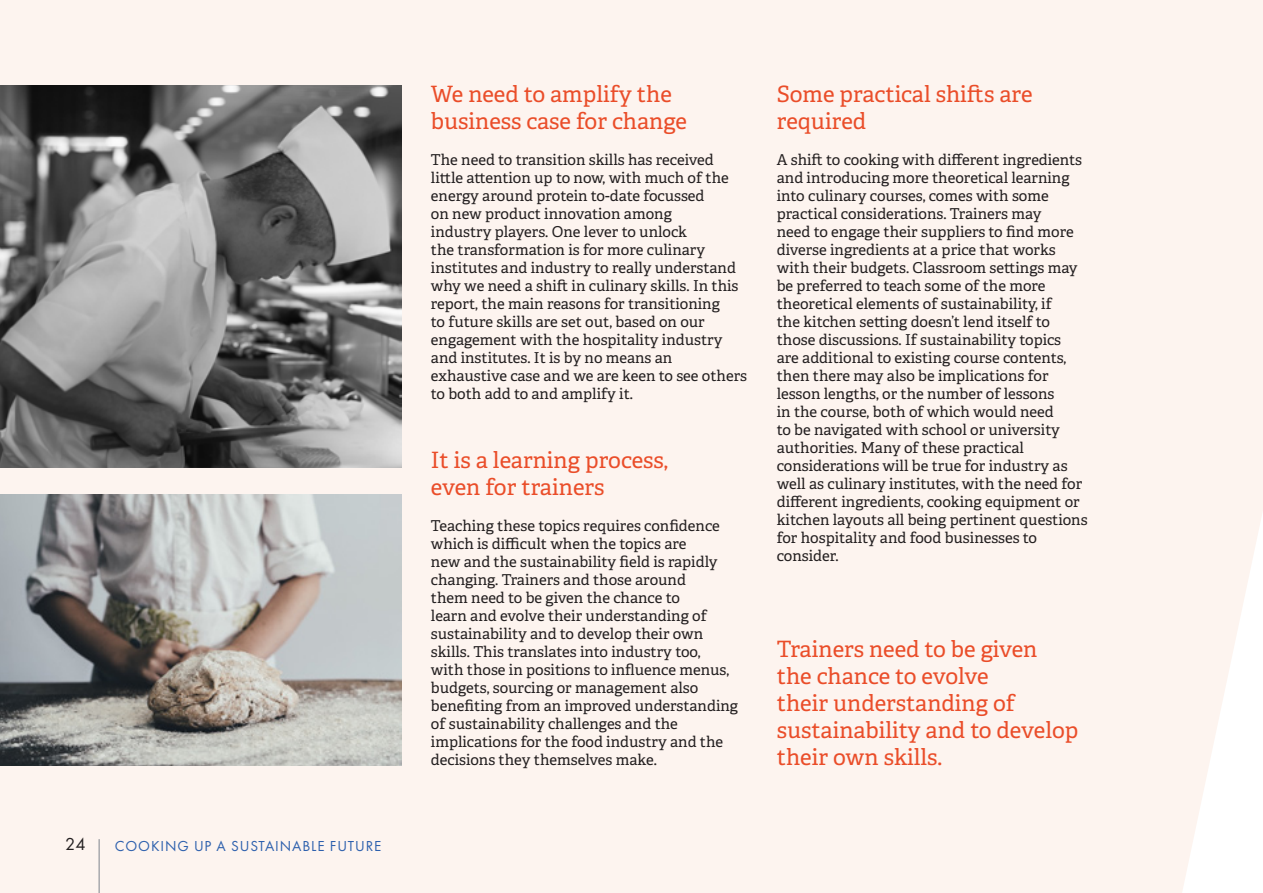
<style>
.page{position:relative;width:1263px;height:893px;background:#fdf4ef}
.page>*{position:absolute;margin:0;border:0;box-sizing:border-box;transform-origin:0 0}
.Adelle_Blue_15{font:22.5px/27px "Adelle";color:#ea4d29}
.Futura_heading{font:18px "Futura PT";color:#231f20}
.futura_PT_Subs{font:15px/18px "Adelle";color:#231f20}
.Adelle_general_text{font:15px/18px "Adelle";color:#231f20}
.Futura_heading-2{font:15px "Futura PT";letter-spacing:.06em;color:#2d60ad}
</style>
<div class="page">
<img style="left:0;top:85px;width:401px;height:383px">
<img style="left:0;top:495px;width:401px;height:270px">
<hr style="left:98px;top:839px;width:2px;height:54px;background:#a8a9ad">
<p class="Futura_heading" style="left:65px;top:834px;width:22px">24</p>
<p class="Futura_heading-2" style="left:115px;top:837px;width:268px">COOKING UP A SUSTAINABLE FUTURE</p>
<p class="Adelle_Blue_15" style="left:431px;top:81px;width:258px">We need to amplify the business case for change</p>
<p class="futura_PT_Subs" style="left:431px;top:151px;width:318px">The need to transition skills has received little attention up to now, with much of the energy around protein to-date focussed<br>on new product innovation among<br>industry players. One lever to unlock<br>the transformation is for more culinary institutes and industry to really understand why we need a shift in culinary skills. In this report, the main reasons for transitioning<br>to future skills are set out, based on our engagement with the hospitality industry and institutes. It is by no means an exhaustive case and we are keen to see others to both add to and amplify it.</p>
<p class="Adelle_Blue_15" style="left:431px;top:447px;width:238px">It is a learning process,</p>
<p class="Adelle_Blue_15" style="left:431px;top:474px;width:175px">even for trainers</p>
<p class="futura_PT_Subs" style="left:431px;top:517px;width:309px">Teaching these topics requires confidence which is difficult when the topics are<br>new and the sustainability field is rapidly changing. Trainers and those around<br>them need to be given the chance to<br>learn and evolve their understanding of sustainability and to develop their own skills. This translates into industry too,<br>with those in positions to influence menus, budgets, sourcing or management also benefiting from an improved understanding of sustainability challenges and the implications for the food industry and the decisions they themselves make.</p>
<p class="Adelle_Blue_15" style="left:777px;top:81px;width:257px">Some practical shifts are required</p>
<p class="Adelle_general_text" style="left:777px;top:151px;width:312px">A shift to cooking with different ingredients and introducing more theoretical learning into culinary courses, comes with some practical considerations. Trainers may<br>need to engage their suppliers to find more diverse ingredients at a price that works with their budgets. Classroom settings may be preferred to teach some of the more theoretical elements of sustainability, if<br>the kitchen setting doesn’t lend itself to those discussions. If sustainability topics<br>are additional to existing course contents, then there may also be implications for lesson lengths, or the number of lessons<br>in the course, both of which would need<br>to be navigated with school or university authorities. Many of these practical considerations will be true for industry as well as culinary institutes, with the need for different ingredients, cooking equipment or kitchen layouts all being pertinent questions for hospitality and food businesses to consider.</p>
<p class="Adelle_Blue_15" style="left:777px;top:636px;width:303px">Trainers need to be given<br>the chance to evolve<br>their understanding of sustainability and to develop their own skills.</p>
</div>
